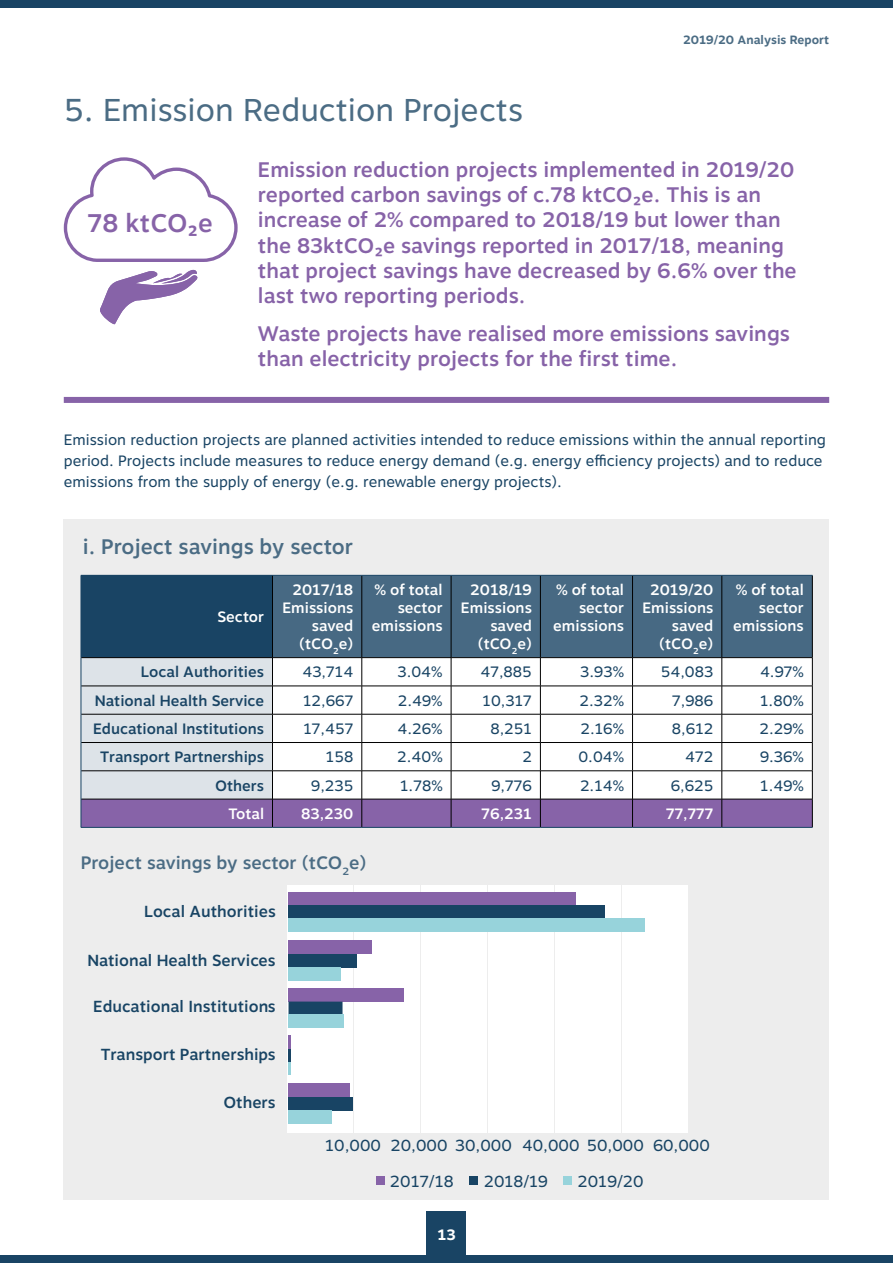
<style>
.page{position:relative;width:893px;height:1263px;background:#fff}
.page>*{position:absolute;margin:0;border:0;box-sizing:border-box;transform-origin:0 0}
.t1{font:31.5px "Motiva Sans";color:#4b6c84}
.t2{font:500 25.5px "Motiva Sans";color:#8763a8}
.t3{font:500 21px/25.2px "Motiva Sans";color:#8763a8}
.t4{font:500 21px "Motiva Sans";color:#4b6c84}
.t5{font:500 18px "Motiva Sans";color:#4b6c84}
.t6{font:500 16.05px "Motiva Sans";color:#184464}
.t7{font:16.05px "Motiva Sans";color:#184464}
.t8{font:15px/21px "Motiva Sans";color:#194464}
.t9{font:500 15px/18px "Motiva Sans";color:#fff;text-align:right}
.t10{font:500 15px "Motiva Sans";color:#194464}
.t11{font:700 15px "Motiva Sans";color:#fff}
.t12{font:700 12px "Motiva Sans";color:#4b6c84}
</style>
<div class="page">
<div style="left:64px;top:520px;width:765px;height:680px;background:#ededed"></div>
<svg style="left:81px;top:575px;width:732px;height:252px;background:#a5aebf"></svg>
<hr style="left:81px;top:827px;width:191px;height:1px;background:#194464">
<hr style="left:272px;top:827px;width:90px;height:1px;background:#194464">
<hr style="left:362px;top:827px;width:89px;height:1px;background:#194464">
<hr style="left:451px;top:827px;width:89px;height:1px;background:#194464">
<hr style="left:540px;top:827px;width:92px;height:1px;background:#194464">
<hr style="left:632px;top:827px;width:90px;height:1px;background:#194464">
<hr style="left:722px;top:827px;width:90px;height:1px;background:#194464">
<div style="left:64px;top:397px;width:765px;height:6px;background:#8763a8"></div>
<svg style="left:64px;top:157px;width:174px;height:105px"></svg>
<svg style="left:100px;top:270px;width:98px;height:54px"></svg>
<div style="left:556px;top:885px;width:65px;height:247px;background:#fff"></div>
<div style="left:288px;top:885px;width:65px;height:247px;background:#fff"></div>
<div style="left:354px;top:885px;width:66px;height:247px;background:#fff"></div>
<div style="left:421px;top:885px;width:65px;height:247px;background:#fff"></div>
<div style="left:488px;top:885px;width:65px;height:247px;background:#fff"></div>
<div style="left:623px;top:885px;width:65px;height:247px;background:#fff"></div>
<div style="left:288px;top:892px;width:288px;height:14px;background:#8763a8"></div>
<div style="left:288px;top:906px;width:317px;height:13px;background:#184464"></div>
<div style="left:288px;top:919px;width:357px;height:13px;background:#97d3db"></div>
<div style="left:288px;top:941px;width:84px;height:13px;background:#8763a8"></div>
<div style="left:289px;top:954px;width:68px;height:13px;background:#184464"></div>
<div style="left:289px;top:967px;width:52px;height:13px;background:#97d3db"></div>
<div style="left:288px;top:1084px;width:62px;height:13px;background:#8763a8"></div>
<div style="left:288px;top:1097px;width:65px;height:13px;background:#184464"></div>
<div style="left:288px;top:1110px;width:44px;height:13px;background:#97d3db"></div>
<div style="left:288px;top:988px;width:116px;height:14px;background:#8763a8"></div>
<div style="left:289px;top:1001px;width:53px;height:14px;background:#184464"></div>
<div style="left:288px;top:1015px;width:56px;height:13px;background:#97d3db"></div>
<svg style="left:289px;top:1035px;width:2px;height:40px"></svg>
<div style="left:376px;top:1176px;width:8px;height:9px;background:#8763a8"></div>
<div style="left:469px;top:1176px;width:9px;height:9px;background:#184464"></div>
<div style="left:563px;top:1176px;width:9px;height:9px;background:#97d3db"></div>
<div style="left:0;top:1255px;width:893px;height:8px;background:#194464"></div>
<div style="left:0;top:0;width:893px;height:8px;background:#194464"></div>
<div style="left:427px;top:1212px;width:39px;height:51px;background:#194464"></div>
<h1 class="t1" style="left:64px;top:87px;width:461px">5. Emission Reduction Projects</h1>
<p class="t12" style="left:683px;top:31px;width:148px">2019/20 Analysis Report</p>
<h2 class="t2" style="left:88px;top:204px;width:126px">78 ktCO2e</h2>
<p class="t3" style="left:258px;top:157px;width:540px">Emission reduction projects implemented in 2019/20 reported carbon savings of c.78 ktCO2e. This is an increase of 2% compared to 2018/19 but lower than the 83ktCO2e savings reported in 2017/18, meaning that project savings have decreased by 6.6% over the last two reporting periods.</p>
<h3 class="t3" style="left:258px;top:321px;width:533px">Waste projects have realised more emissions savings than electricity projects for the first time.</h3>
<p class="t8" style="left:64px;top:429px;width:764px">Emission reduction projects are planned activities intended to reduce emissions within the annual reporting period. Projects include measures to reduce energy demand (e.g. energy efficiency projects) and to reduce emissions from the supply of energy (e.g. renewable energy projects).</p>
<h3 class="t4" style="left:83px;top:531px;width:272px">i. Project savings by sector</h3>
<p class="t9" style="left:217px;top:608px;width:48px">Sector</p>
<p class="t9" style="left:282px;top:581px;width:72px">2017/18<br>Emissions saved (tCO<sub>2</sub>e)</p>
<p class="t9" style="left:372px;top:581px;width:72px">% of total sector emissions</p>
<p class="t9" style="left:461px;top:581px;width:72px">2018/19<br>Emissions saved (tCO<sub>2</sub>e)</p>
<p class="t9" style="left:553px;top:581px;width:72px">% of total sector emissions</p>
<p class="t9" style="left:642px;top:581px;width:72px">2019/20<br>Emissions saved (tCO<sub>2</sub>e)</p>
<p class="t9" style="left:733px;top:581px;width:72px">% of total sector emissions</p>
<p class="t10" style="left:141px;top:661px;width:125px">Local Authorities</p>
<p class="t8" style="left:302px;top:662px;width:52px">43,714</p>
<p class="t8" style="left:397px;top:662px;width:47px">3.04%</p>
<p class="t8" style="left:480px;top:662px;width:53px">47,885</p>
<p class="t8" style="left:580px;top:662px;width:45px">3.93%</p>
<p class="t8" style="left:661px;top:662px;width:54px">54,083</p>
<p class="t8" style="left:760px;top:662px;width:45px">4.97%</p>
<p class="t10" style="left:95px;top:689px;width:171px">National Health Service</p>
<p class="t8" style="left:303px;top:690px;width:52px">12,667</p>
<p class="t8" style="left:398px;top:690px;width:46px">2.49%</p>
<p class="t8" style="left:483px;top:690px;width:51px">10,317</p>
<p class="t8" style="left:579px;top:690px;width:46px">2.32%</p>
<p class="t8" style="left:672px;top:690px;width:43px">7,986</p>
<p class="t8" style="left:760px;top:690px;width:45px">1.80%</p>
<p class="t10" style="left:93px;top:718px;width:172px">Educational Institutions</p>
<p class="t8" style="left:303px;top:718px;width:51px">17,457</p>
<p class="t8" style="left:398px;top:718px;width:47px">4.26%</p>
<p class="t8" style="left:490px;top:718px;width:43px">8,251</p>
<p class="t8" style="left:580px;top:718px;width:45px">2.16%</p>
<p class="t8" style="left:672px;top:718px;width:43px">8,612</p>
<p class="t8" style="left:759px;top:718px;width:46px">2.29%</p>
<p class="t10" style="left:100px;top:746px;width:166px">Transport Partnerships</p>
<p class="t8" style="left:326px;top:747px;width:29px">158</p>
<p class="t8" style="left:397px;top:747px;width:47px">2.40%</p>
<p class="t8" style="left:522px;top:747px;width:11px">2</p>
<p class="t8" style="left:578px;top:747px;width:47px">0.04%</p>
<p class="t8" style="left:685px;top:747px;width:30px">472</p>
<p class="t8" style="left:760px;top:747px;width:45px">9.36%</p>
<p class="t10" style="left:215px;top:774px;width:50px">Others</p>
<p class="t8" style="left:311px;top:775px;width:44px">9,235</p>
<p class="t8" style="left:400px;top:775px;width:44px">1.78%</p>
<p class="t8" style="left:491px;top:775px;width:42px">9,776</p>
<p class="t8" style="left:580px;top:775px;width:46px">2.14%</p>
<p class="t8" style="left:671px;top:775px;width:44px">6,625</p>
<p class="t8" style="left:760px;top:775px;width:45px">1.49%</p>
<p class="t9" style="left:228px;top:805px;width:37px">Total</p>
<p class="t9" style="left:301px;top:805px;width:54px">83,230</p>
<p class="t9" style="left:481px;top:805px;width:52px">76,231</p>
<p class="t9" style="left:666px;top:805px;width:49px">77,777</p>
<p class="t5" style="left:81px;top:849px;width:287px">Project savings by sector (tCO<sub>2</sub>e)</p>
<p class="t6" style="left:144px;top:900px;width:133px">Local Authorities</p>
<p class="t6" style="left:88px;top:948px;width:189px">National Health Services</p>
<p class="t6" style="left:93px;top:994px;width:184px">Educational Institutions</p>
<p class="t6" style="left:100px;top:1042px;width:177px">Transport Partnerships</p>
<p class="t6" style="left:223px;top:1091px;width:54px">Others</p>
<p class="t7" style="left:325px;top:1134px;width:57px">10,000</p>
<p class="t7" style="left:390px;top:1134px;width:321px">20,000 30,000 40,000 50,000 60,000</p>
<p class="t7" style="left:484px;top:1169px;width:66px">2018/19</p>
<p class="t7" style="left:578px;top:1169px;width:67px">2019/20</p>
<p class="t7" style="left:390px;top:1169px;width:65px">2017/18</p>
<p class="t11" style="left:437px;top:1224px;width:20px">13</p>
</div>
